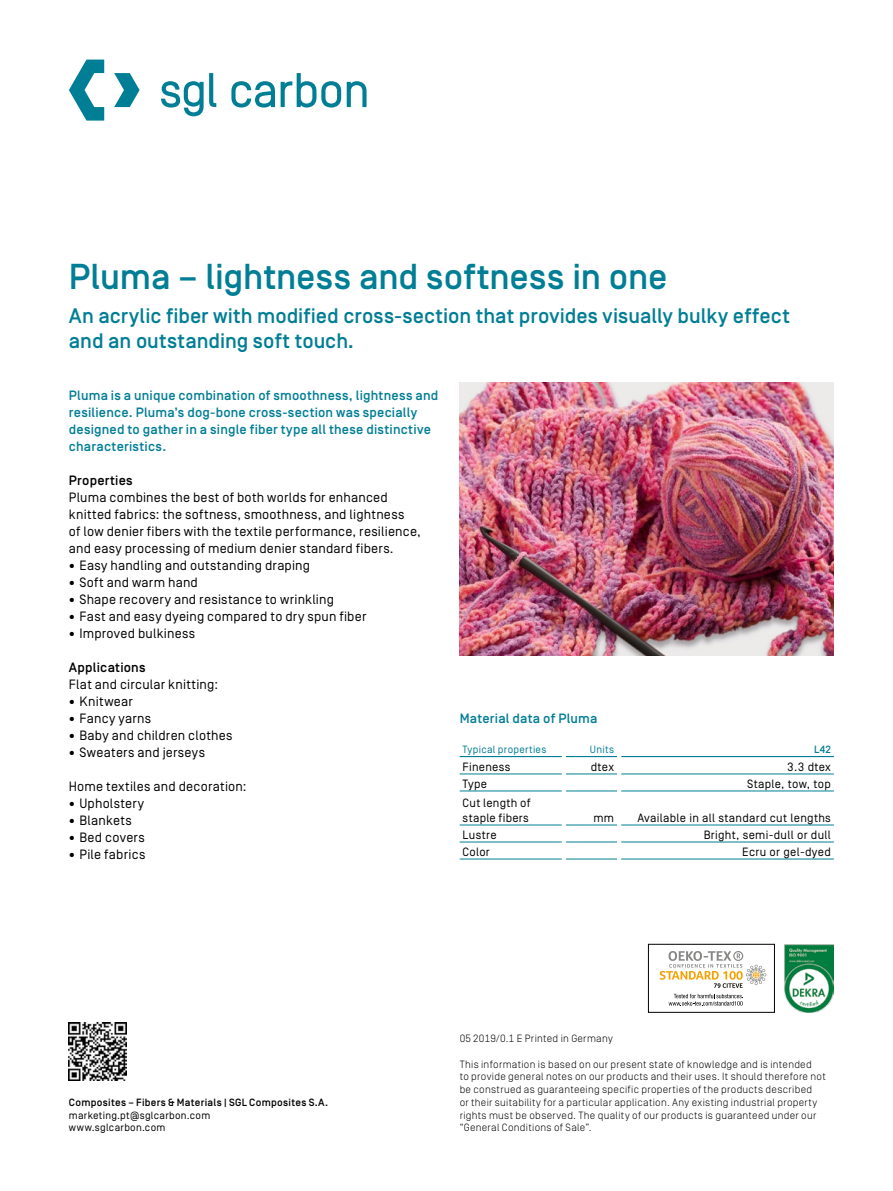
<style>
.page{position:relative;width:893px;height:1191px;background:#fff}
.page>*{position:absolute;margin:0;border:0;box-sizing:border-box;transform-origin:0 0}
.t1{font:500 36px "Simplon Norm";letter-spacing:-.005em;color:#007e95}
.t2{font:500 21px/25.5px "Simplon Norm";color:#007e95}
.t3{font:13.5px/17px "Simplon Norm";letter-spacing:.015em;color:#000}
.t4{font:500 13.5px/17px "Simplon Norm";letter-spacing:.015em;color:#007e95}
.t5{font:500 13.5px "Simplon Norm";letter-spacing:.015em;color:#000}
.t6{font:12px/15px "Simplon Norm";letter-spacing:.025em;color:#000}
.t7{font:300 10.5px/12.8px "Simplon Norm";letter-spacing:.025em;color:#000}
.t8{font:500 10.5px "Simplon Norm";letter-spacing:.025em;color:#000}
.t9{font:10.5px/12.8px "Simplon Norm";letter-spacing:.025em;color:#000}
.t10{font:10.5px "Simplon Norm";letter-spacing:.025em;color:#007e95}
.t11{font:500 10.5px "Simplon Norm";color:#007e95}
</style>
<div class="page">
<img style="left:459px;top:383px;width:374px;height:272px">
<img style="left:69px;top:1023px;width:57px;height:57px">
<svg style="left:69px;top:60px;width:298px;height:61px"></svg>
<hr style="left:460px;top:756px;width:102px;height:1px;background:#007e95">
<hr style="left:566px;top:756px;width:51px;height:1px;background:#007e95">
<hr style="left:621px;top:756px;width:213px;height:1px;background:#007e95">
<hr style="left:460px;top:773px;width:102px;height:1px;background:#007e95">
<hr style="left:566px;top:773px;width:51px;height:1px;background:#007e95">
<hr style="left:621px;top:773px;width:213px;height:1px;background:#007e95">
<hr style="left:460px;top:790px;width:102px;height:1px;background:#007e95">
<hr style="left:566px;top:790px;width:51px;height:1px;background:#007e95">
<hr style="left:621px;top:790px;width:213px;height:1px;background:#007e95">
<hr style="left:460px;top:824px;width:102px;height:1px;background:#007e95">
<hr style="left:566px;top:824px;width:51px;height:1px;background:#007e95">
<hr style="left:621px;top:824px;width:213px;height:1px;background:#007e95">
<hr style="left:460px;top:841px;width:102px;height:1px;background:#007e95">
<hr style="left:566px;top:841px;width:51px;height:1px;background:#007e95">
<hr style="left:621px;top:841px;width:213px;height:1px;background:#007e95">
<hr style="left:460px;top:858px;width:102px;height:1px;background:#007e95">
<hr style="left:566px;top:858px;width:51px;height:1px;background:#007e95">
<hr style="left:621px;top:858px;width:213px;height:1px;background:#007e95">
<img style="left:784px;top:944px;width:49px;height:68px">
<svg style="left:660px;top:951px;width:106px;height:55px"></svg>
<div style="left:648px;top:944px;width:127px;height:68px;border:1px solid #000"></div>
<h1 class="t1" style="left:69px;top:257px;width:600px">Pluma – lightness and softness in one</h1>
<h2 class="t2" style="left:69px;top:304px;width:722px">An acrylic fiber with modified cross-section that provides visually bulky effect and an outstanding soft touch.</h2>
<p class="t4" style="left:69px;top:387px;width:371px">Pluma is a unique combination of smoothness, lightness and resilience. Pluma’s dog-bone cross-section was specially designed to gather in a single fiber type all these distinctive characteristics.</p>
<p class="t5" style="left:69px;top:473px;width:65px">Properties</p>
<p class="t3" style="left:69px;top:489px;width:353px">Pluma combines the best of both worlds for enhanced knitted fabrics: the softness, smoothness, and lightness<br>of low denier fibers with the textile performance, resilience, and easy processing of medium denier standard fibers.</p>
<p class="t3" style="left:69px;top:557px;width:243px"><sup>●</sup> Easy handling and outstanding draping</p>
<p class="t3" style="left:69px;top:574px;width:130px"><sup>●</sup> Soft and warm hand</p>
<p class="t3" style="left:69px;top:591px;width:267px"><sup>●</sup> Shape recovery and resistance to wrinkling</p>
<p class="t3" style="left:69px;top:608px;width:299px"><sup>●</sup> Fast and easy dyeing compared to dry spun fiber</p>
<p class="t3" style="left:69px;top:625px;width:128px"><sup>●</sup> Improved bulkiness</p>
<p class="t5" style="left:69px;top:660px;width:78px">Applications</p>
<p class="t3" style="left:69px;top:676px;width:151px">Flat and circular knitting:</p>
<p class="t3" style="left:69px;top:693px;width:66px"><sup>●</sup> Knitwear</p>
<p class="t3" style="left:69px;top:710px;width:84px"><sup>●</sup> Fancy yarns</p>
<p class="t3" style="left:69px;top:727px;width:165px"><sup>●</sup> Baby and children clothes</p>
<p class="t3" style="left:69px;top:744px;width:138px"><sup>●</sup> Sweaters and jerseys</p>
<p class="t3" style="left:69px;top:778px;width:179px">Home textiles and decoration:</p>
<p class="t3" style="left:69px;top:795px;width:77px"><sup>●</sup> Upholstery</p>
<p class="t3" style="left:69px;top:812px;width:64px"><sup>●</sup> Blankets</p>
<p class="t3" style="left:69px;top:829px;width:77px"><sup>●</sup> Bed covers</p>
<p class="t3" style="left:69px;top:846px;width:78px"><sup>●</sup> Pile fabrics</p>
<p class="t4" style="left:460px;top:710px;width:139px">Material data of Pluma</p>
<p class="t10" style="left:463px;top:744px;width:85px">Typical properties</p>
<p class="t10" style="left:590px;top:744px;width:26px">Units</p>
<p class="t11" style="left:814px;top:744px;width:18px">L42</p>
<p class="t6" style="left:463px;top:759px;width:49px">Fineness</p>
<p class="t6" style="left:591px;top:759px;width:25px">dtex</p>
<p class="t6" style="left:787px;top:759px;width:45px">3.3 dtex</p>
<p class="t6" style="left:463px;top:776px;width:26px">Type</p>
<p class="t6" style="left:747px;top:776px;width:85px">Staple, tow, top</p>
<p class="t6" style="left:463px;top:795px;width:69px">Cut length of staple fibers</p>
<p class="t6" style="left:593px;top:810px;width:22px">mm</p>
<p class="t6" style="left:638px;top:810px;width:195px">Available in all standard cut lengths</p>
<p class="t6" style="left:463px;top:827px;width:35px">Lustre</p>
<p class="t6" style="left:704px;top:827px;width:129px">Bright, semi-dull or dull</p>
<p class="t6" style="left:463px;top:844px;width:29px">Color</p>
<p class="t6" style="left:742px;top:844px;width:90px">Ecru or gel-dyed</p>
<p class="t8" style="left:69px;top:1096px;width:261px">Composites – Fibers &amp; Materials | SGL Composites S.A.</p>
<p class="t9" style="left:69px;top:1109px;width:143px">marketing.pt@sglcarbon.com www.sglcarbon.com</p>
<p class="t7" style="left:460px;top:1032px;width:155px">05 2019/0.1 E Printed in Germany</p>
<p class="t7" style="left:460px;top:1057px;width:368px">This information is based on our present state of knowledge and is intended<br>to provide general notes on our products and their uses. It should therefore not be construed as guaranteeing specific properties of the products described<br>or their suitability for a particular application. Any existing industrial property rights must be observed. The quality of our products is guaranteed under our “General Conditions of Sale”.</p>
</div>
